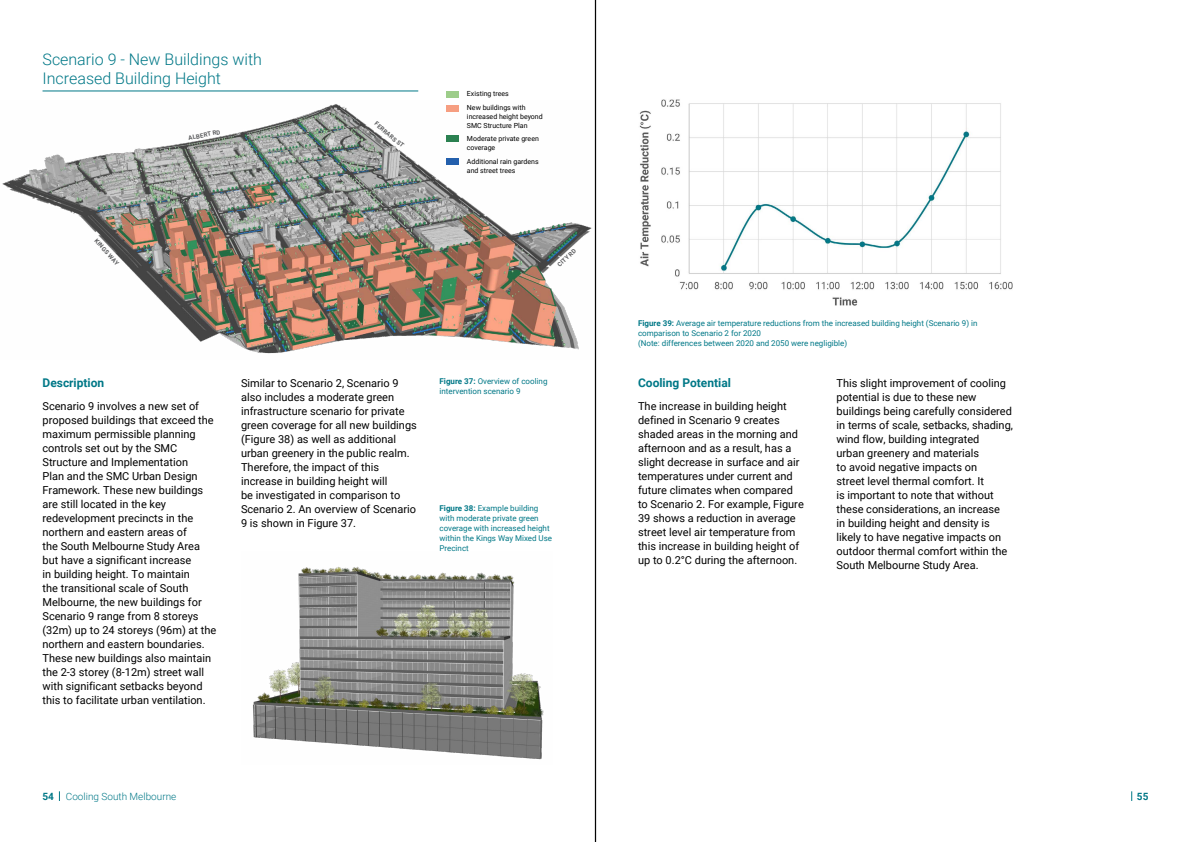
<style>
.page{position:relative;width:1191px;height:842px;background:#fff}
.page>*{position:absolute;margin:0;border:0;box-sizing:border-box;transform-origin:0 0}
.t1{font:300 16px/19.2px "Roboto";color:#007887}
.t2{font:700 12px "Roboto";color:#007887}
.t3{font:11px/14px "Roboto";color:#000}
.t4{font:300 10px "Roboto";color:#007887}
.t5{font:700 10px "Roboto";color:#007887}
.t6{font:8px/10px "Roboto";color:#007887}
.t7{font:7px/8.8px "Roboto";color:#000}
.t8{font:700 6px "Roboto";color:#58595b}
.s1{font-weight:700}
</style>
<div class="page">
<img style="left:2px;top:101px;width:593px;height:258px">
<hr style="left:43px;top:91px;width:375px;height:1px;background:#007887">
<div style="left:446px;top:159px;width:13px;height:6px;background:#2460ad"></div>
<div style="left:446px;top:91px;width:13px;height:6px;background:#9dcd8a"></div>
<div style="left:446px;top:136px;width:13px;height:6px;background:#2b8151"></div>
<div style="left:446px;top:105px;width:13px;height:6px;background:#f69e81"></div>
<img style="left:253px;top:566px;width:291px;height:194px">
<img style="left:639px;top:99px;width:374px;height:207px">
<hr style="left:595px;top:0;width:1px;height:842px;background:#000">
<h1 class="t1" style="left:43px;top:49px;width:221px">Scenario 9 - New Buildings with<br>Increased Building Height</h1>
<p class="t8" style="left:188px;top:134px;width:34px;rotate:-11deg">ALBERT RD</p>
<p class="t8" style="left:378px;top:120px;width:38px;rotate:40deg">FERRARS ST</p>
<p class="t7" style="left:467px;top:87px;width:60px;line-height:13.7px">Existing trees<br>New buildings with</p>
<p class="t7" style="left:467px;top:112px;width:77px">increased height beyond<br>SMC Structure Plan</p>
<p class="t7" style="left:467px;top:134px;width:73px">Moderate private green coverage</p>
<p class="t7" style="left:467px;top:157px;width:73px">Additional rain gardens and street trees</p>
<p class="t8" style="left:99px;top:237px;width:34px;rotate:48deg">KINGS WAY</p>
<p class="t8" style="left:555px;top:263px;width:25px;rotate:-43deg">CITY RD</p>
<p class="t2" style="left:43px;top:375px;width:63px">Description</p>
<p class="t3" style="left:43px;top:399px;width:175px">Scenario 9 involves a new set of proposed buildings that exceed the maximum permissible planning controls set out by the SMC<br>Structure and Implementation<br>Plan and the SMC Urban Design<br>Framework. These new buildings are still located in the key redevelopment precincts in the northern and eastern areas of<br>the South Melbourne Study Area but have a significant increase<br>in building height. To maintain<br>the transitional scale of South<br>Melbourne, the new buildings for<br>Scenario 9 range from 8 storeys (32m) up to 24 storeys (96m) at the northern and eastern boundaries.<br>These new buildings also maintain the 2-3 storey (8-12m) street wall with significant setbacks beyond this to facilitate urban ventilation.</p>
<p class="t3" style="left:241px;top:375px;width:177px">Similar to Scenario 2, Scenario 9 also includes a moderate green infrastructure scenario for private green coverage for all new buildings (Figure 38) as well as additional urban greenery in the public realm.<br>Therefore, the impact of this increase in building height will<br>be investigated in comparison to<br>Scenario 2. An overview of Scenario<br>9 is shown in Figure 37.</p>
<p class="t6" style="left:439px;top:376px;width:109px"><span class="s1">Figure 37:</span> Overview of cooling intervention scenario 9</p>
<p class="t6" style="left:439px;top:503px;width:114px"><span class="s1">Figure 38:</span> Example building with moderate private green coverage with increased height within the Kings Way Mixed Use<br>Precinct</p>
<p class="t6" style="left:638px;top:317px;width:341px"><span class="s1">Figure 39:</span> Average air temperature reductions from the increased building height (Scenario 9) in comparison to Scenario 2 for 2020<br>(Note: differences between 2020 and 2050 were negligible)</p>
<p class="t2" style="left:638px;top:375px;width:94px">Cooling Potential</p>
<p class="t3" style="left:638px;top:399px;width:167px">The increase in building height defined in Scenario 9 creates shaded areas in the morning and afternoon and as a result, has a slight decrease in surface and air temperatures under current and future climates when compared to Scenario 2. For example, Figure<br>39 shows a reduction in average street level air temperature from this increase in building height of up to 0.2°C during the afternoon.</p>
<p class="t3" style="left:836px;top:375px;width:178px">This slight improvement of cooling potential is due to these new buildings being carefully considered in terms of scale, setbacks, shading, wind flow, building integrated<br>urban greenery and materials<br>to avoid negative impacts on<br>street level thermal comfort. It<br>is important to note that without these considerations, an increase<br>in building height and density is likely to have negative impacts on outdoor thermal comfort within the South Melbourne Study Area.</p>
<p class="t4" style="left:43px;top:789px;width:135px"><span class="s1">54</span> Cooling South Melbourne</p>
<p class="t5" style="left:1137px;top:789px;width:13px">55</p>
</div>
